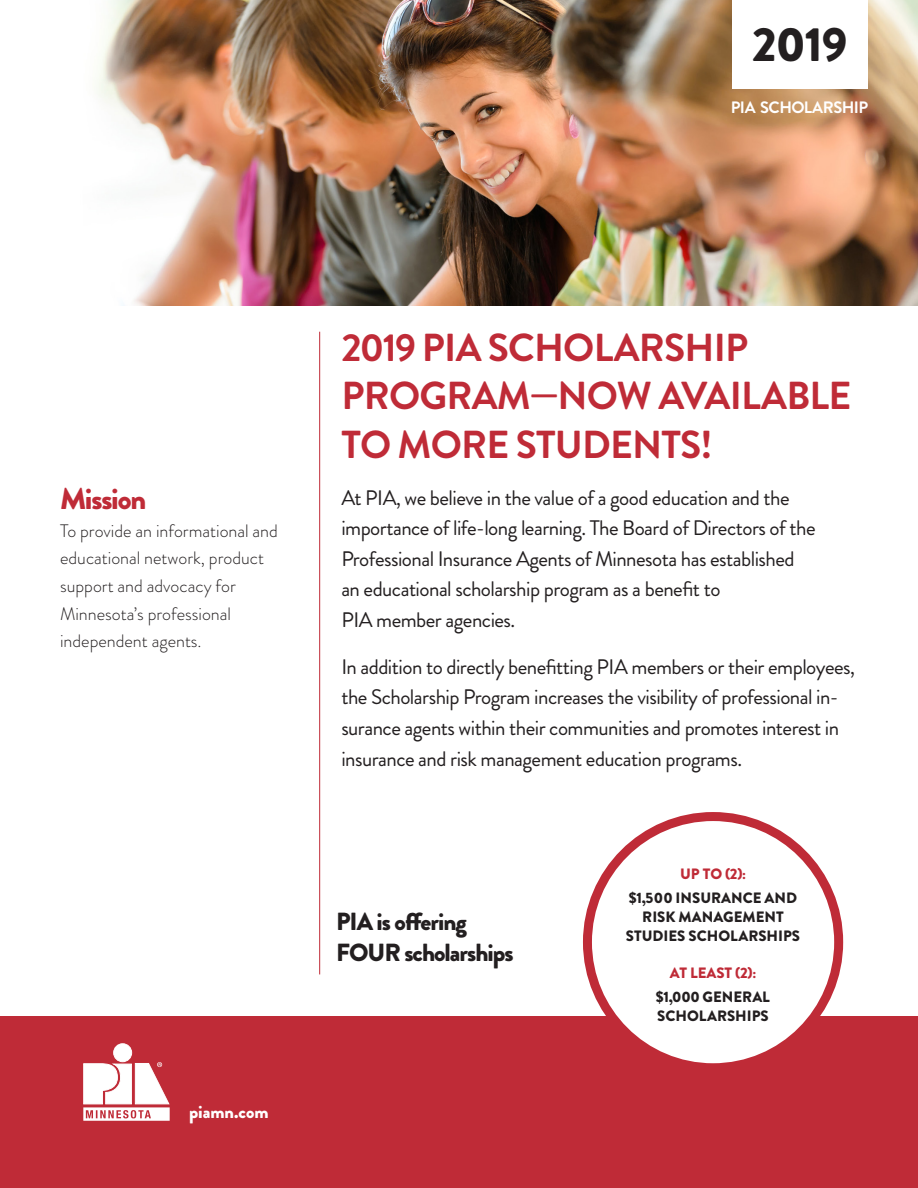
<style>
.page{position:relative;width:918px;height:1188px;background:#fff}
.page>*{position:absolute;margin:0;border:0;box-sizing:border-box;transform-origin:0 0}
.t1{font:900 48px "Brandon Grotesque";color:#231f20}
.t2{font:700 39px/48.6px "Brandon Grotesque";letter-spacing:-.02em;color:#bf2b37}
.t3{font:900 30px "Brandon Grotesque";letter-spacing:-.04em;color:#bf2b37}
.t4{font:900 24.75px/30.6px "Brandon Grotesque";letter-spacing:-.04em;color:#231f20}
.t5{font:21px/30.6px "Brandon Grotesque";letter-spacing:-.025em;color:#231f20}
.t6{font:300 18px/27.6px "Brandon Grotesque";color:#231f20}
.t7{font:900 18px "Brandon Grotesque";color:#fff}
.t8{font:700 16.5px "Brandon Grotesque";letter-spacing:-.04em;color:#fff}
.t9{font:900 15px/18.6px "Brandon Grotesque";color:#231f20;text-align:center}
.t10{font:900 15px "Brandon Grotesque";color:#bf2b37}
</style>
<div class="page">
<img style="left:96px;top:0;width:822px;height:306px">
<hr style="left:319px;top:332px;width:1px;height:642px;background:#bf2b37">
<div style="left:732px;top:0;width:135px;height:89px;background:#fff"></div>
<div style="left:0;top:1016px;width:918px;height:172px;background:#bf2b37"></div>
<div style="left:587px;top:817px;width:252px;height:251px;background:#fff;border-radius:50%"></div>
<div style="left:583px;top:812px;width:260px;height:260px;border:9px solid #bf2b37;border-radius:50%"></div>
<div style="left:114px;top:1044px;width:18px;height:18px;background:#fff;border-radius:50%"></div>
<div style="left:113px;top:1043px;width:19px;height:19px;border:1px solid #fff;border-radius:50%"></div>
<svg style="left:83px;top:1062px;width:87px;height:59px"></svg>
<p class="t1" style="left:752px;top:11px;width:97px">2019</p>
<p class="t8" style="left:731px;top:95px;width:139px">PIA SCHOLARSHIP</p>
<p class="t3" style="left:60px;top:478px;width:88px">Mission</p>
<p class="t6" style="left:60px;top:517px;width:219px">To provide an informational and educational network, product support and advocacy for<br>Minnesota’s professional independent agents.</p>
<p class="t7" style="left:189px;top:1099px;width:81px">piamn.com</p>
<p class="t2" style="left:341px;top:323px;width:512px">2019 PIA SCHOLARSHIP<br>PROGRAM—NOW AVAILABLE<br>TO MORE STUDENTS!</p>
<p class="t5" style="left:341px;top:482px;width:476px">At PIA, we believe in the value of a good education and the importance of life-long learning. The Board of Directors of the Professional Insurance Agents of Minnesota has established an educational scholarship program as a benefit to<br>PIA member agencies.</p>
<p class="t5" style="left:341px;top:652px;width:515px">In addition to directly benefitting PIA members or their employees, the Scholarship Program increases the visibility of professional in&shy;surance agents within their communities and promotes interest in insurance and risk management education programs.</p>
<p class="t4" style="left:336px;top:906px;width:179px">PIA is offering<br>FOUR scholarships</p>
<p class="t10" style="left:680px;top:863px;width:68px">UP TO (2):</p>
<p class="t9" style="left:629px;top:889px;width:170px">$1,500 INSURANCE AND<br>RISK MANAGEMENT</p>
<p class="t9" style="left:626px;top:926px;width:176px">STUDIES SCHOLARSHIPS</p>
<p class="t10" style="left:670px;top:962px;width:88px">AT LEAST (2):</p>
<p class="t9" style="left:656px;top:988px;width:115px;text-align:left">$1,000 GENERAL<br>SCHOLARSHIPS</p>
</div>
